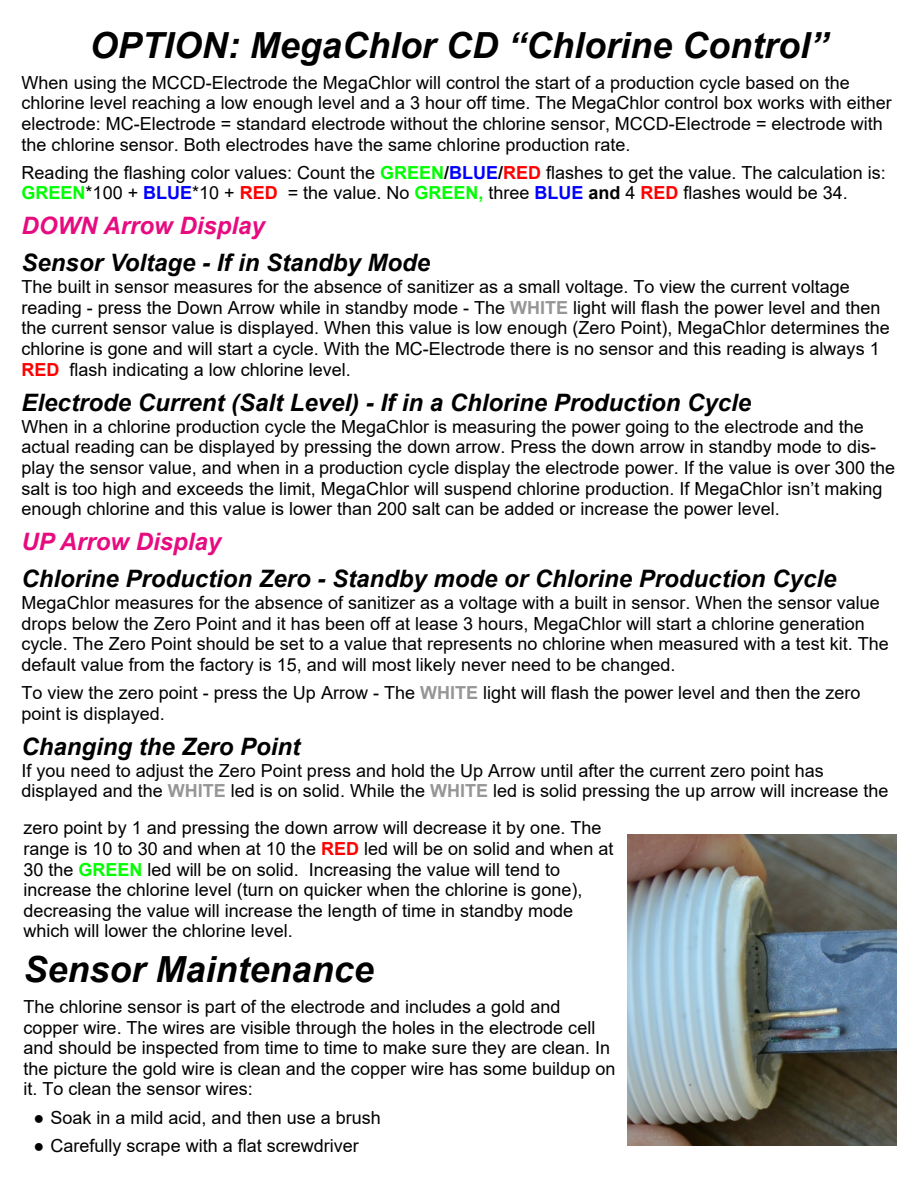
<style>
.page{position:relative;width:918px;height:1188px;background:#fff}
.page>*{position:absolute;margin:0;border:0;box-sizing:border-box;transform-origin:0 0}
.t1{font:italic 700 36px "Arial";color:#000}
.t2{font:italic 700 24px "Arial";color:#000}
.t3{font:italic 700 24px "Arial";color:#e60c80}
.t4{font:18px/20.7px "Arial";color:#000}
.s1{font-weight:700;color:#0f0}
.s2{font-weight:700}
.s3{font-weight:700;color:#00f}
.s4{font-weight:700;color:#f00}
.s5{font-weight:700;color:#969696}
.s6{font-family:"Times New Roman"}
</style>
<div class="page">
<img style="left:628px;top:834px;width:268px;height:311px">
<h1 class="t1" style="left:90px;top:31px;width:740px">OPTION: MegaChlor CD “Chlorine Control”</h1>
<p class="t4" style="left:22px;top:74px;width:872px">When using the MCCD-Electrode the MegaChlor will control the start of a production cycle based on the chlorine level reaching a low enough level and a 3 hour off time. The MegaChlor control box works with either electrode: MC-Electrode = standard electrode without the chlorine sensor, MCCD-Electrode = electrode with the chlorine sensor. Both electrodes have the same chlorine production rate.</p>
<p class="t4" style="left:22px;top:164px;width:866px">Reading the flashing color values: Count the <span class="s1">GREEN</span><span class="s2">/</span><span class="s3">BLUE</span><span class="s2">/</span><span class="s4">RED</span> flashes to get the value. The calculation is:<br><span class="s1">GREEN</span>*100 + <span class="s3">BLUE</span>*10 + <span class="s4">RED</span> = the value. No <span class="s1">GREEN,</span> three <span class="s3">BLUE</span> <span class="s2">and</span> 4 <span class="s4">RED</span> flashes would be 34.</p>
<h2 class="t3" style="left:22px;top:217px;width:245px">DOWN Arrow Display</h2>
<h2 class="t2" style="left:22px;top:253px;width:410px">Sensor Voltage - If in Standby Mode</h2>
<p class="t4" style="left:22px;top:278px;width:870px">The built in sensor measures for the absence of sanitizer as a small voltage. To view the current voltage reading - press the Down Arrow while in standby mode - The <span class="s5">WHITE</span> light will flash the power level and then the current sensor value is displayed. When this value is low enough (Zero Point), MegaChlor determines the chlorine is gone and will start a cycle. With the MC-Electrode there is no sensor and this reading is always 1<br><span class="s4">RED</span> flash indicating a low chlorine level.</p>
<h2 class="t2" style="left:22px;top:393px;width:731px">Electrode Current (Salt Level) - If in a Chlorine Production Cycle</h2>
<p class="t4" style="left:22px;top:418px;width:875px">When in a chlorine production cycle the MegaChlor is measuring the power going to the electrode and the actual reading can be displayed by pressing the down arrow. Press the down arrow in standby mode to dis&shy;play the sensor value, and when in a production cycle display the electrode power. If the value is over 300 the salt is too high and exceeds the limit, MegaChlor will suspend chlorine production. If MegaChlor isn’t making enough chlorine and this value is lower than 200 salt can be added or increase the power level.</p>
<h2 class="t3" style="left:22px;top:533px;width:201px">UP Arrow Display</h2>
<h2 class="t2" style="left:22px;top:569px;width:816px">Chlorine Production Zero - Standby mode or Chlorine Production Cycle</h2>
<p class="t4" style="left:22px;top:594px;width:869px">MegaChlor measures for the absence of sanitizer as a voltage with a built in sensor. When the sensor value drops below the Zero Point and it has been off at lease 3 hours, MegaChlor will start a chlorine generation cycle. The Zero Point should be set to a value that represents no chlorine when measured with a test kit. The default value from the factory is 15, and will most likely never need to be changed.</p>
<p class="t4" style="left:22px;top:684px;width:840px">To view the zero point - press the Up Arrow - The <span class="s5">WHITE</span> light will flash the power level and then the zero point is displayed.</p>
<h2 class="t2" style="left:22px;top:737px;width:280px">Changing the Zero Point</h2>
<p class="t4" style="left:22px;top:762px;width:868px">If you need to adjust the Zero Point press and hold the Up Arrow until after the current zero point has displayed and the <span class="s5">WHITE</span> led is on solid. While the <span class="s5">WHITE</span> led is solid pressing the up arrow will increase the</p>
<p class="t4" style="left:24px;top:819px;width:591px">zero point by 1 and pressing the down arrow will decrease it by one. The range is 10 to 30 and when at 10 the <span class="s4">RED</span> led will be on solid and when at 30 the <span class="s1">GREEN</span> led will be on solid. Increasing the value will tend to increase the chlorine level (turn on quicker when the chlorine is gone), decreasing the value will increase the length of time in standby mode which will lower the chlorine level.</p>
<h1 class="t1" style="left:24px;top:956px;width:352px">Sensor Maintenance</h1>
<p class="t4" style="left:24px;top:998px;width:593px">The chlorine sensor is part of the electrode and includes a gold and copper wire. The wires are visible through the holes in the electrode cell and should be inspected from time to time to make sure they are clean. In the picture the gold wire is clean and the copper wire has some buildup on it. To clean the sensor wires:</p>
<p class="t4" style="left:34px;top:1109px;width:349px"><span class="s6">●</span> Soak in a mild acid, and then use a brush</p>
<p class="t4" style="left:34px;top:1137px;width:327px"><span class="s6">●</span> Carefully scrape with a flat screwdriver</p>
</div>
